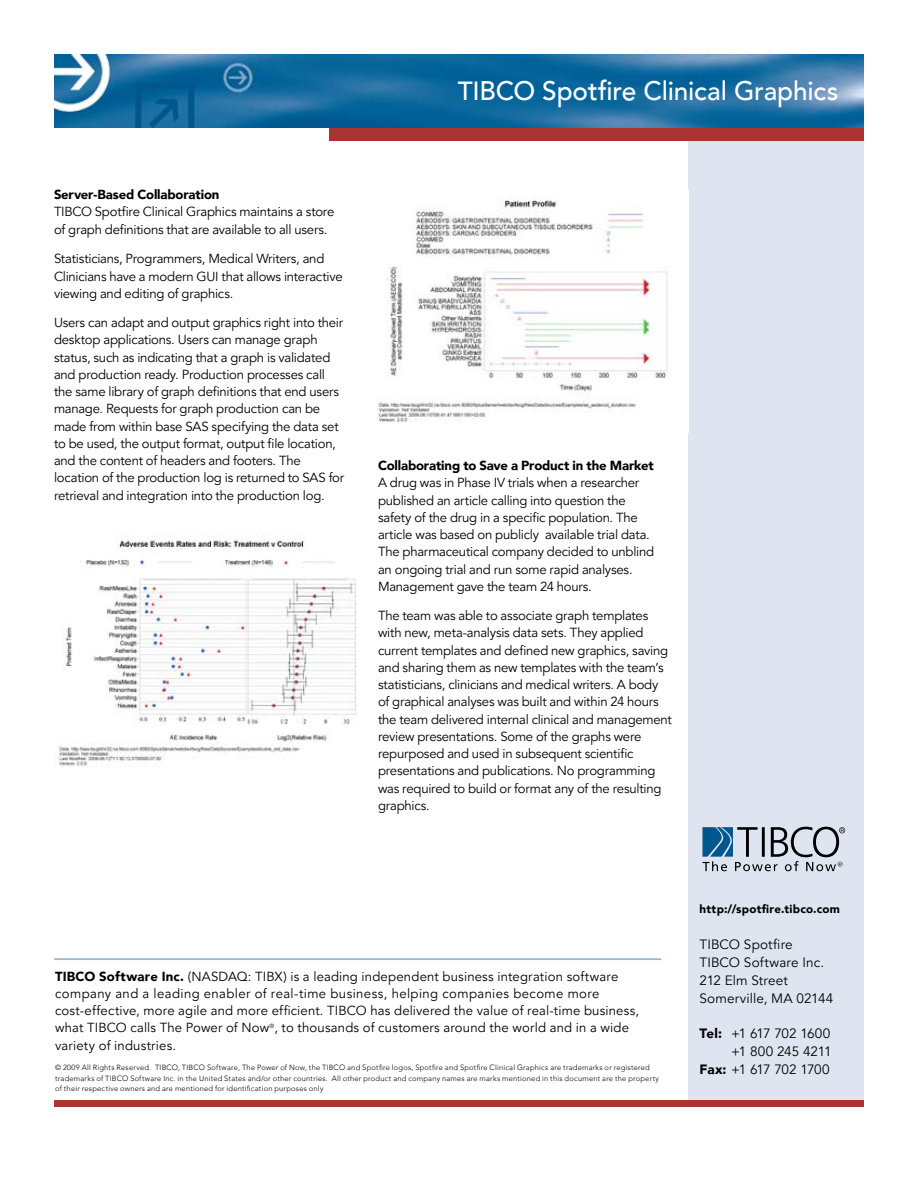
<style>
.page{position:relative;width:918px;height:1188px;background:#fff}
.page>*{position:absolute;margin:0;border:0;box-sizing:border-box;transform-origin:0 0}
.t1{font:500 26.25px "Avenir";letter-spacing:-.01em;color:#fff}
.t2{font:13.5px/18px "Avenir";letter-spacing:.005em;color:#000}
.t3{font:13.5px/18px "Avenir";letter-spacing:-.025em;color:#000;text-align:right}
.t4{font:13.2px/17.2px "Avenir";letter-spacing:-.015em;color:#000}
.t5{font:13.2px/17.2px "Avenir";letter-spacing:.015em;color:#000}
.t6{font:900 13.2px "Avenir";letter-spacing:-.01em;color:#000}
.t7{font:900 11.7px "Avenir";letter-spacing:.02em;color:#000}
.t8{font:300 7.5px/10.5px "Avenir";letter-spacing:.03em;color:#000}
.s1{font-weight:900}
</style>
<div class="page">
<div style="left:688px;top:134px;width:176px;height:972px;background:#dfe5f0"></div>
<div style="left:329px;top:128px;width:535px;height:13px;background:#ac3331"></div>
<img style="left:54px;top:54px;width:810px;height:74px">
<svg style="left:702px;top:827px;width:143px;height:44px"></svg>
<div style="left:54px;top:1101px;width:810px;height:6px;background:#ac3331"></div>
<svg style="left:54px;top:958px;width:608px;height:2px"></svg>
<img style="left:58px;top:536px;width:299px;height:230px">
<img style="left:378px;top:197px;width:290px;height:225px">
<p class="t6" style="left:54px;top:186px;width:167px">Server-Based Collaboration</p>
<p class="t4" style="left:54px;top:203px;width:282px;line-height:18px">TIBCO Spotfire Clinical Graphics maintains a store of graph definitions that are available to all users.</p>
<p class="t4" style="left:54px;top:251px;width:290px">Statisticians, Programmers, Medical Writers, and<br>Clinicians have a modern GUI that allows interactive viewing and editing of graphics.</p>
<p class="t4" style="left:54px;top:314px;width:292px">Users can adapt and output graphics right into their desktop applications. Users can manage graph status, such as indicating that a graph is validated and production ready. Production processes call the same library of graph definitions that end users manage. Requests for graph production can be made from within base SAS specifying the data set to be used, the output format, output file location, and the content of headers and footers. The location of the production log is returned to SAS for retrieval and integration into the production log.</p>
<h1 class="t1" style="left:458px;top:76px;width:382px">TIBCO Spotfire Clinical Graphics</h1>
<p class="t6" style="left:378px;top:458px;width:277px">Collaborating to Save a Product in the Market</p>
<p class="t4" style="left:378px;top:475px;width:278px">A drug was in Phase IV trials when a researcher published an article calling into question the safety of the drug in a specific population. The article was based on publicly available trial data.<br>The pharmaceutical company decided to unblind an ongoing trial and run some rapid analyses.<br>Management gave the team 24 hours.</p>
<p class="t4" style="left:378px;top:607px;width:296px">The team was able to associate graph templates with new, meta-analysis data sets. They applied current templates and defined new graphics, saving and sharing them as new templates with the team’s statisticians, clinicians and medical writers. A body of graphical analyses was built and within 24 hours the team delivered internal clinical and management review presentations. Some of the graphs were repurposed and used in subsequent scientific presentations and publications. No programming was required to build or format any of the resulting graphics.</p>
<p class="t5" style="left:55px;top:968px;width:585px"><span class="s1">TIBCO Software Inc.</span> (NASDAQ: TIBX) is a leading independent business integration software company and a leading enabler of real-time business, helping companies become more cost-effective, more agile and more efficient. TIBCO has delivered the value of real-time business, what TIBCO calls The Power of Now<sup>®</sup>, to thousands of customers around the world and in a wide variety of industries.</p>
<p class="t8" style="left:55px;top:1063px;width:606px">© 2009 All Rights Reserved. TIBCO, TIBCO Software, The Power of Now, the TIBCO and Spotfire logos, Spotfire and Spotfire Clinical Graphics are trademarks or registered trademarks of TIBCO Software Inc. in the United States and/or other countries. All other product and company names are marks mentioned in this document are the property of their respective owners and are mentioned for identification purposes only</p>
<p class="t7" style="left:700px;top:902px;width:142px">http://spotfire.tibco.com</p>
<p class="t2" style="left:700px;top:935px;width:135px">TIBCO Spotfire<br>TIBCO Software Inc.<br>212 Elm Street<br>Somerville, MA 02144</p>
<p class="t3" style="left:700px;top:1025px;width:133px"><span class="s1">Tel:</span> +1 617 702 1600 +1 800 245 4211<br><span class="s1">Fax:</span> +1 617 702 1700</p>
</div>
